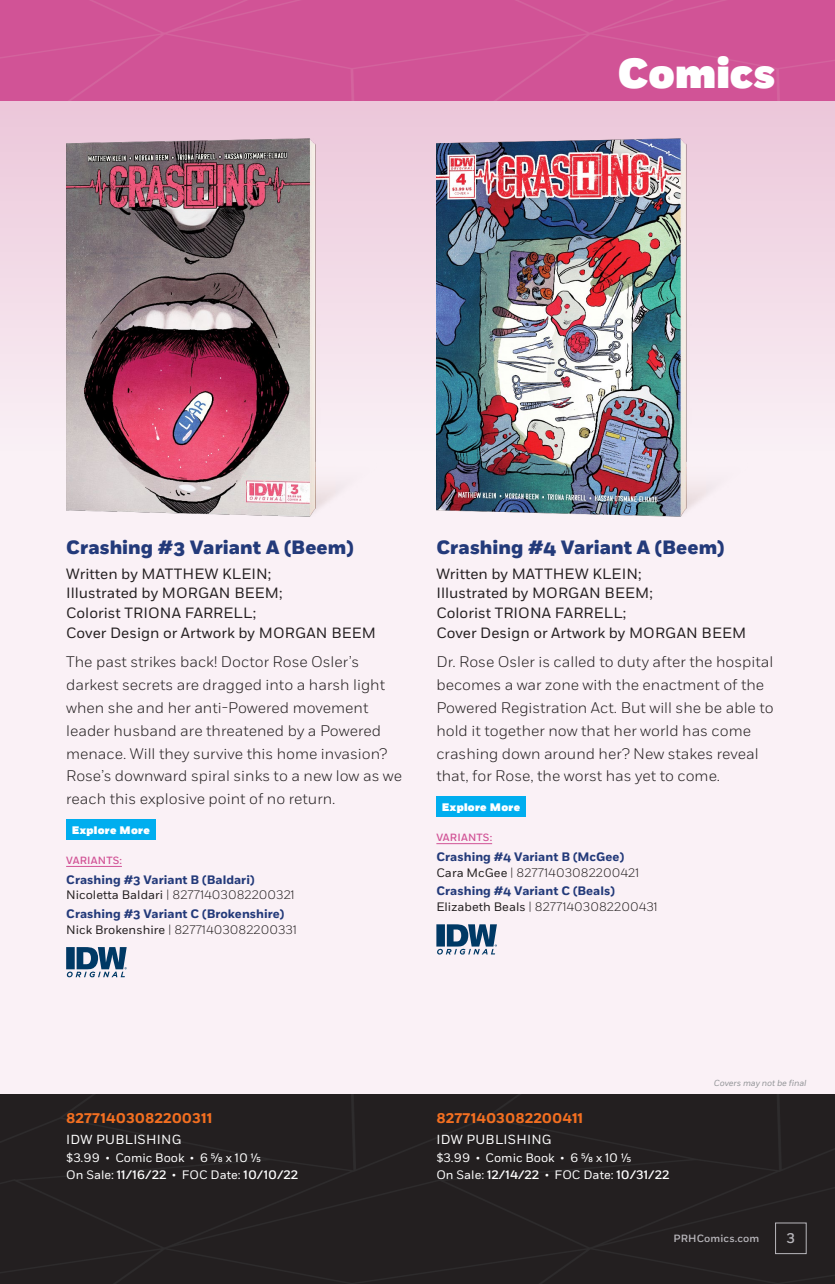
<style>
.page{position:relative;width:835px;height:1284px;background:#faf1f6}
.page>*{position:absolute;margin:0;border:0;box-sizing:border-box;transform-origin:0 0}
.t1{font:900 42px "Fort";letter-spacing:.005em;color:#fff}
.CC_Title{font:800 19.25px "Fort";letter-spacing:.005em;color:#233a7a}
.CC_Body_Copy{font:300 15.4px/22.8px "Fort";color:#231f20}
.CC_Author{font:14.88px/19.6px "Fort";color:#231f20}
.CC_Specs_ISBN{font:700 14px "Fort";color:#f36f21}
.t2{font:500 14px "Fort";color:#b9b7bc}
.CC_Specs{font:13.12px "Fort";letter-spacing:.02em;color:#fff}
.Comics_Varient_Desig{font:300 12.25px "Fort";color:#231f20}
.CC_Specs-2{font:12.25px/17.5px "Fort";color:#fff}
.Comics_Varient_Title{font:700 12.25px "Fort";color:#233a7a}
.CC_Link_Button{font:900 10.85px "Fort";letter-spacing:.025em;color:#fff}
.Comics_Varient{font:500 10.5px "Fort";letter-spacing:.02em;color:#d15396}
.t3{font:500 10.5px "Fort";letter-spacing:.01em;color:#b9b7bc}
.t4{font:italic 8.75px "Fort";letter-spacing:-.01em;color:#939598}
.s1{font-weight:400}
.s2{font-size:8.75px}
.s3{font-weight:500}
</style>
<div class="page">
<div style="left:0;top:101px;width:835px;height:350px;background:linear-gradient(to bottom,#ecc6d9,#f9f0f5)"></div>
<div style="left:0;top:0;width:835px;height:101px;background:#d15396"></div>
<div style="left:0;top:1095px;width:835px;height:189px;background:#231f20"></div>
<div style="left:775px;top:1222px;width:31px;height:32px;border:1px solid #b9b7bc"></div>
<img style="left:66px;top:139px;width:347px;height:378px">
<img style="left:436px;top:139px;width:347px;height:378px">
<div style="left:66px;top:819px;width:89px;height:20px;background:#00aeef"></div>
<hr style="left:66px;top:866px;width:56px;height:1px;background:#d15396">
<svg style="left:66px;top:947px;width:61px;height:30px"></svg>
<div style="left:436px;top:797px;width:89px;height:20px;background:#00aeef"></div>
<hr style="left:436px;top:843px;width:56px;height:1px;background:#d15396">
<svg style="left:436px;top:924px;width:61px;height:30px"></svg>
<h1 class="t1" style="left:618px;top:47px;width:159px">Comics</h1>
<p class="CC_Title" style="left:66px;top:535px;width:289px">Crashing #3 Variant A (Beem)</p>
<p class="CC_Author" style="left:66px;top:564px;width:311px">Written by MATTHEW KLEIN;<br>Illustrated by MORGAN BEEM;<br>Colorist TRIONA FARRELL;<br>Cover Design or Artwork by MORGAN BEEM</p>
<p class="CC_Body_Copy" style="left:66px;top:651px;width:337px">The past strikes back! Doctor Rose Osler’s darkest secrets are dragged into a harsh light when she and her anti-Powered movement leader husband are threatened by a Powered menace. Will they survive this home invasion?<br>Rose’s downward spiral sinks to a new low as we reach this explosive point of no return.</p>
<p class="CC_Link_Button" style="left:72px;top:823px;width:80px">Explore More</p>
<p class="Comics_Varient" style="left:66px;top:853px;width:57px">VARIANTS:</p>
<p class="Comics_Varient_Title" style="left:66px;top:872px;width:190px">Crashing #3 Variant B (Baldari)</p>
<p class="Comics_Varient_Desig" style="left:66px;top:888px;width:230px"><span class="s1">Nicoletta Baldari</span> | 82771403082200321</p>
<p class="Comics_Varient_Title" style="left:66px;top:906px;width:220px">Crashing #3 Variant C (Brokenshire)</p>
<p class="Comics_Varient_Desig" style="left:66px;top:922px;width:232px"><span class="s1">Nick Brokenshire</span> | 82771403082200331</p>
<p class="CC_Title" style="left:436px;top:535px;width:290px">Crashing #4 Variant A (Beem)</p>
<p class="CC_Author" style="left:436px;top:564px;width:311px">Written by MATTHEW KLEIN;<br>Illustrated by MORGAN BEEM;<br>Colorist TRIONA FARRELL;<br>Cover Design or Artwork by MORGAN BEEM</p>
<p class="CC_Body_Copy" style="left:436px;top:651px;width:339px">Dr. Rose Osler is called to duty after the hospital becomes a war zone with the enactment of the Powered Registration Act. But will she be able to hold it together now that her world has come crashing down around her? New stakes reveal that, for Rose, the worst has yet to come.</p>
<p class="CC_Link_Button" style="left:442px;top:800px;width:80px">Explore More</p>
<p class="Comics_Varient" style="left:436px;top:831px;width:57px">VARIANTS:</p>
<p class="Comics_Varient_Title" style="left:436px;top:849px;width:189px">Crashing #4 Variant B (McGee)</p>
<p class="Comics_Varient_Desig" style="left:436px;top:865px;width:204px"><span class="s1">Cara McGee</span> | 82771403082200421</p>
<p class="Comics_Varient_Title" style="left:436px;top:883px;width:180px">Crashing #4 Variant C (Beals)</p>
<p class="Comics_Varient_Desig" style="left:436px;top:899px;width:223px"><span class="s1">Elizabeth Beals</span> | 82771403082200431</p>
<p class="CC_Specs_ISBN" style="left:66px;top:1109px;width:148px">82771403082200311</p>
<p class="CC_Specs" style="left:66px;top:1131px;width:117px">IDW PUBLISHING</p>
<p class="CC_Specs-2" style="left:66px;top:1149px;width:234px">$3.99 <span class="s2">•</span> Comic Book <span class="s2">•</span> 6 5/8 x 10 1/5<br>On Sale: <span class="s3">11/16/22</span> <span class="s2">•</span> FOC Date: <span class="s3">10/10/22</span></p>
<p class="CC_Specs_ISBN" style="left:436px;top:1109px;width:148px">82771403082200411</p>
<p class="CC_Specs" style="left:436px;top:1131px;width:117px">IDW PUBLISHING</p>
<p class="CC_Specs-2" style="left:436px;top:1149px;width:235px">$3.99 <span class="s2">•</span> Comic Book <span class="s2">•</span> 6 5/8 x 10 1/5<br>On Sale: <span class="s3">12/14/22</span> <span class="s2">•</span> FOC Date: <span class="s3">10/31/22</span></p>
<p class="t4" style="left:714px;top:1077px;width:94px">Covers may not be final</p>
<p class="t3" style="left:673px;top:1232px;width:87px">PRHComics.com</p>
<p class="t2" style="left:786px;top:1229px;width:10px">3</p>
</div>
